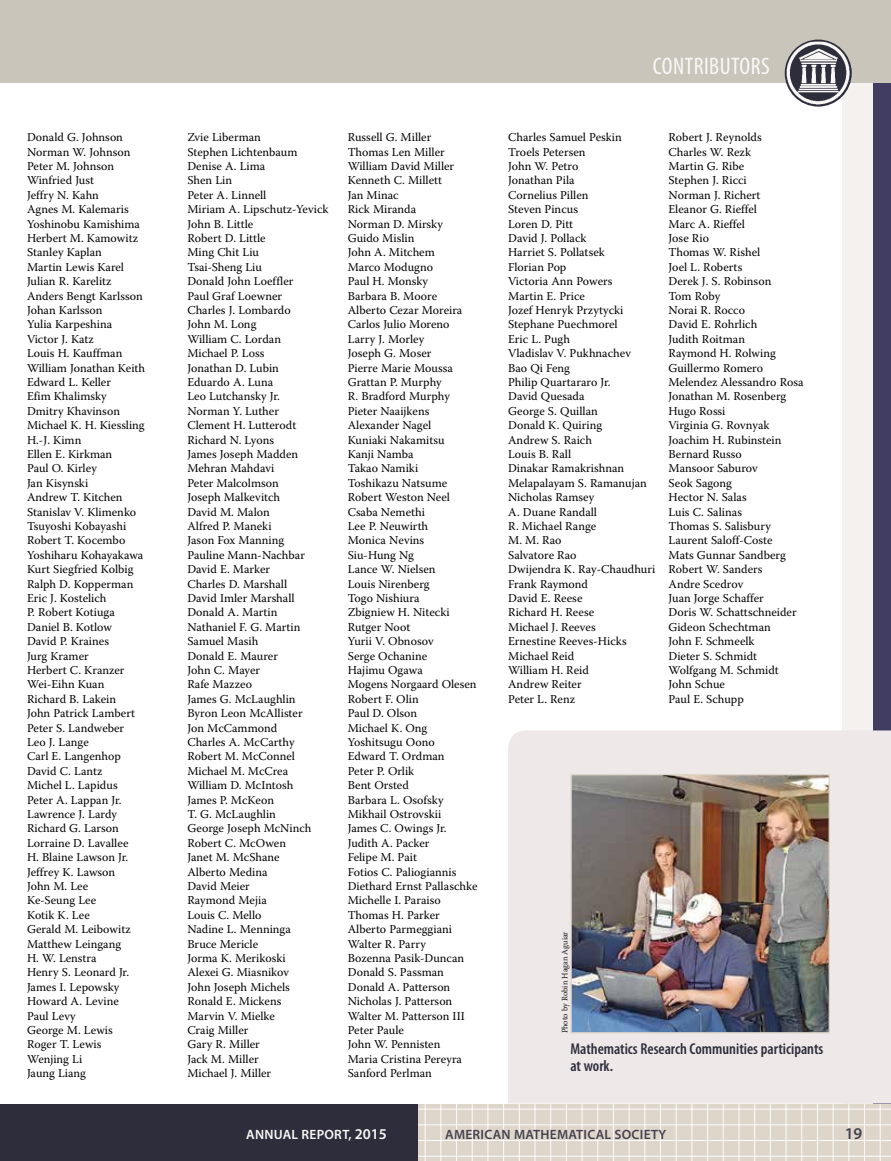
<style>
.page{position:relative;width:891px;height:1161px;background:#fff}
.page>*{position:absolute;margin:0;border:0;box-sizing:border-box;transform-origin:0 0}
.t1{font:condensed 24px "Myriad Pro";letter-spacing:.02em;color:#f9f8f6}
.t2{font:600 16.5px "Myriad Pro";color:#44414e}
.t3{font:600 condensed 15.75px/17.2px "Myriad Pro";color:#2e2d3c}
.t4{font:600 13.5px "Myriad Pro";letter-spacing:.02em;color:#45424f}
.t5{font:600 13.5px "Myriad Pro";letter-spacing:.02em;color:#f9f8f6}
.t6{font:12px/14.4px "Warnock Pro";color:#000}
.t7{font:300 8.25px "Warnock Pro";color:#000}
.s1{font-size:15px}
</style>
<div class="page">
<div style="left:843px;top:78px;width:48px;height:1028px;background:#f4f1ee"></div>
<div style="left:873px;top:0;width:18px;height:1161px;background:#413d62"></div>
<div style="left:0;top:0;width:891px;height:83px;background:#cac5bb"></div>
<div style="left:0;top:1104px;width:419px;height:57px;background:#2e2d3c"></div>
<div style="left:418px;top:1104px;width:473px;height:57px;background:#ded6cb"></div>
<hr style="left:418px;top:1104px;width:1px;height:57px;background:#fff">
<hr style="left:425px;top:1104px;width:1px;height:57px;background:#fff">
<hr style="left:441px;top:1104px;width:1px;height:57px;background:#fff">
<hr style="left:456px;top:1104px;width:1px;height:57px;background:#fff">
<hr style="left:472px;top:1104px;width:1px;height:57px;background:#fff">
<hr style="left:488px;top:1104px;width:1px;height:57px;background:#fff">
<hr style="left:503px;top:1104px;width:1px;height:57px;background:#fff">
<hr style="left:519px;top:1104px;width:1px;height:57px;background:#fff">
<hr style="left:535px;top:1104px;width:1px;height:57px;background:#fff">
<hr style="left:550px;top:1104px;width:1px;height:57px;background:#fff">
<hr style="left:566px;top:1104px;width:1px;height:57px;background:#fff">
<hr style="left:582px;top:1104px;width:1px;height:57px;background:#fff">
<hr style="left:598px;top:1104px;width:1px;height:57px;background:#fff">
<hr style="left:613px;top:1104px;width:1px;height:57px;background:#fff">
<hr style="left:629px;top:1104px;width:1px;height:57px;background:#fff">
<hr style="left:645px;top:1104px;width:1px;height:57px;background:#fff">
<hr style="left:660px;top:1104px;width:1px;height:57px;background:#fff">
<hr style="left:676px;top:1104px;width:1px;height:57px;background:#fff">
<hr style="left:692px;top:1104px;width:1px;height:57px;background:#fff">
<hr style="left:707px;top:1104px;width:1px;height:57px;background:#fff">
<hr style="left:723px;top:1104px;width:1px;height:57px;background:#fff">
<hr style="left:739px;top:1104px;width:1px;height:57px;background:#fff">
<hr style="left:754px;top:1104px;width:1px;height:57px;background:#fff">
<hr style="left:770px;top:1104px;width:1px;height:57px;background:#fff">
<hr style="left:786px;top:1104px;width:1px;height:57px;background:#fff">
<hr style="left:801px;top:1104px;width:1px;height:57px;background:#fff">
<hr style="left:817px;top:1104px;width:1px;height:57px;background:#fff">
<hr style="left:833px;top:1104px;width:1px;height:57px;background:#fff">
<hr style="left:849px;top:1104px;width:1px;height:57px;background:#fff">
<hr style="left:864px;top:1104px;width:1px;height:57px;background:#fff">
<hr style="left:880px;top:1104px;width:1px;height:57px;background:#fff">
<hr style="left:418px;top:1160px;width:473px;height:1px;background:#fff">
<hr style="left:418px;top:1156px;width:473px;height:1px;background:#fff">
<hr style="left:418px;top:1140px;width:473px;height:1px;background:#fff">
<hr style="left:418px;top:1125px;width:473px;height:1px;background:#fff">
<hr style="left:418px;top:1109px;width:473px;height:1px;background:#fff">
<hr style="left:418px;top:1104px;width:473px;height:1px;background:#fff">
<hr style="left:890px;top:1104px;width:1px;height:57px;background:#fff">
<img style="left:785px;top:42px;width:67px;height:66px">
<div style="left:508px;top:730px;width:383px;height:374px;background:#eee8e8"></div>
<img style="left:572px;top:776px;width:256px;height:255px">
<div style="left:570px;top:774px;width:260px;height:259px;border:1px solid #ded6cb"></div>
<h1 class="t1" style="left:653px;top:52px;width:118px">CONTRIBUTORS</h1>
<p class="t6" style="left:27px;top:130px;width:120px">Donald G. Johnson<br>Norman W. Johnson<br>Peter M. Johnson<br>Winfried Just<br>Jeffry N. Kahn<br>Agnes M. Kalemaris<br>Yoshinobu Kamishima<br>Herbert M. Kamowitz<br>Stanley Kaplan<br>Martin Lewis Karel<br>Julian R. Karelitz<br>Anders Bengt Karlsson<br>Johan Karlsson<br>Yulia Karpeshina<br>Victor J. Katz<br>Louis H. Kauffman<br>William Jonathan Keith<br>Edward L. Keller<br>Efim Khalimsky<br>Dmitry Khavinson<br>Michael K. H. Kiessling<br>H.-J. Kimn<br>Ellen E. Kirkman<br>Paul O. Kirley<br>Jan Kisynski<br>Andrew T. Kitchen<br>Stanislav V. Klimenko<br>Tsuyoshi Kobayashi<br>Robert T. Kocembo<br>Yoshiharu Kohayakawa<br>Kurt Siegfried Kolbig<br>Ralph D. Kopperman<br>Eric J. Kostelich<br>P. Robert Kotiuga<br>Daniel B. Kotlow<br>David P. Kraines<br>Jurg Kramer<br>Herbert C. Kranzer<br>Wei-Eihn Kuan<br>Richard B. Lakein<br>John Patrick Lambert<br>Peter S. Landweber<br>Leo J. Lange<br>Carl E. Langenhop<br>David C. Lantz<br>Michel L. Lapidus<br>Peter A. Lappan Jr.<br>Lawrence J. Lardy<br>Richard G. Larson<br>Lorraine D. Lavallee<br>H. Blaine Lawson Jr.<br>Jeffrey K. Lawson<br>John M. Lee<br>Ke-Seung Lee<br>Kotik K. Lee<br>Gerald M. Leibowitz<br>Matthew Leingang<br>H. W. Lenstra<br>Henry S. Leonard Jr.<br>James I. Lepowsky<br>Howard A. Levine<br>Paul Levy<br>George M. Lewis<br>Roger T. Lewis<br>Wenjing Li<br>Jaung Liang</p>
<p class="t6" style="left:187px;top:130px;width:143px">Zvie Liberman<br>Stephen Lichtenbaum<br>Denise A. Lima<br>Shen Lin<br>Peter A. Linnell<br>Miriam A. Lipschutz-Yevick<br>John B. Little<br>Robert D. Little<br>Ming Chit Liu<br>Tsai-Sheng Liu<br>Donald John Loeffler<br>Paul Graf Loewner<br>Charles J. Lombardo<br>John M. Long<br>William C. Lordan<br>Michael P. Loss<br>Jonathan D. Lubin<br>Eduardo A. Luna<br>Leo Lutchansky Jr.<br>Norman Y. Luther<br>Clement H. Lutterodt<br>Richard N. Lyons<br>James Joseph Madden<br>Mehran Mahdavi<br>Peter Malcolmson<br>Joseph Malkevitch<br>David M. Malon<br>Alfred P. Maneki<br>Jason Fox Manning<br>Pauline Mann-Nachbar<br>David E. Marker<br>Charles D. Marshall<br>David Imler Marshall<br>Donald A. Martin<br>Nathaniel F. G. Martin<br>Samuel Masih<br>Donald E. Maurer<br>John C. Mayer<br>Rafe Mazzeo<br>James G. McLaughlin<br>Byron Leon McAllister<br>Jon McCammond<br>Charles A. McCarthy<br>Robert M. McConnel<br>Michael M. McCrea<br>William D. McIntosh<br>James P. McKeon<br>T. G. McLaughlin<br>George Joseph McNinch<br>Robert C. McOwen<br>Janet M. McShane<br>Alberto Medina<br>David Meier<br>Raymond Mejia<br>Louis C. Mello<br>Nadine L. Menninga<br>Bruce Mericle<br>Jorma K. Merikoski<br>Alexei G. Miasnikov<br>John Joseph Michels<br>Ronald E. Mickens<br>Marvin V. Mielke<br>Craig Miller<br>Gary R. Miller<br>Jack M. Miller<br>Michael J. Miller</p>
<p class="t6" style="left:348px;top:130px;width:131px">Russell G. Miller<br>Thomas Len Miller<br>William David Miller<br>Kenneth C. Millett<br>Jan Minac<br>Rick Miranda<br>Norman D. Mirsky<br>Guido Mislin<br>John A. Mitchem<br>Marco Modugno<br>Paul H. Monsky<br>Barbara B. Moore<br>Alberto Cezar Moreira<br>Carlos Julio Moreno<br>Larry J. Morley<br>Joseph G. Moser<br>Pierre Marie Moussa<br>Grattan P. Murphy<br>R. Bradford Murphy<br>Pieter Naaijkens<br>Alexander Nagel<br>Kuniaki Nakamitsu<br>Kanji Namba<br>Takao Namiki<br>Toshikazu Natsume<br>Robert Weston Neel<br>Csaba Nemethi<br>Lee P. Neuwirth<br>Monica Nevins<br>Siu-Hung Ng<br>Lance W. Nielsen<br>Louis Nirenberg<br>Togo Nishiura<br>Zbigniew H. Nitecki<br>Rutger Noot<br>Yurii V. Obnosov<br>Serge Ochanine<br>Hajimu Ogawa<br>Mogens Norgaard Olesen<br>Robert F. Olin<br>Paul D. Olson<br>Michael K. Ong<br>Yoshitsugu Oono<br>Edward T. Ordman<br>Peter P. Orlik<br>Bent Orsted<br>Barbara L. Osofsky<br>Mikhail Ostrovskii<br>James C. Owings Jr.<br>Judith A. Packer<br>Felipe M. Pait<br>Fotios C. Paliogiannis<br>Diethard Ernst Pallaschke<br>Michelle I. Paraiso<br>Thomas H. Parker<br>Alberto Parmeggiani<br>Walter R. Parry<br>Bozenna Pasik-Duncan<br>Donald S. Passman<br>Donald A. Patterson<br>Nicholas J. Patterson<br>Walter M. Patterson III<br>Peter Paule<br>John W. Pennisten<br>Maria Cristina Pereyra<br>Sanford Perlman</p>
<p class="t6" style="left:508px;top:130px;width:149px">Charles Samuel Peskin<br>Troels Petersen<br>John W. Petro<br>Jonathan Pila<br>Cornelius Pillen<br>Steven Pincus<br>Loren D. Pitt<br>David J. Pollack<br>Harriet S. Pollatsek<br>Florian Pop<br>Victoria Ann Powers<br>Martin E. Price<br>Jozef Henryk Przytycki<br>Stephane Puechmorel<br>Eric L. Pugh<br>Vladislav V. Pukhnachev<br>Bao Qi Feng<br>Philip Quartararo Jr.<br>David Quesada<br>George S. Quillan<br>Donald K. Quiring<br>Andrew S. Raich<br>Louis B. Rall<br>Dinakar Ramakrishnan<br>Melapalayam S. Ramanujan<br>Nicholas Ramsey<br>A. Duane Randall<br>R. Michael Range<br>M. M. Rao<br>Salvatore Rao<br>Dwijendra K. Ray-Chaudhuri<br>Frank Raymond<br>David E. Reese<br>Richard H. Reese<br>Michael J. Reeves<br>Ernestine Reeves-Hicks<br>Michael Reid<br>William H. Reid<br>Andrew Reiter<br>Peter L. Renz</p>
<p class="t6" style="left:669px;top:130px;width:137px">Robert J. Reynolds<br>Charles W. Rezk<br>Martin G. Ribe<br>Stephen J. Ricci<br>Norman J. Richert<br>Eleanor G. Rieffel<br>Marc A. Rieffel<br>Jose Rio<br>Thomas W. Rishel<br>Joel L. Roberts<br>Derek J. S. Robinson<br>Tom Roby<br>Norai R. Rocco<br>David E. Rohrlich<br>Judith Roitman<br>Raymond H. Rolwing<br>Guillermo Romero<br>Melendez Alessandro Rosa<br>Jonathan M. Rosenberg<br>Hugo Rossi<br>Virginia G. Rovnyak<br>Joachim H. Rubinstein<br>Bernard Russo<br>Mansoor Saburov<br>Seok Sagong<br>Hector N. Salas<br>Luis C. Salinas<br>Thomas S. Salisbury<br>Laurent Saloff-Coste<br>Mats Gunnar Sandberg<br>Robert W. Sanders<br>Andre Scedrov<br>Juan Jorge Schaffer<br>Doris W. Schattschneider<br>Gideon Schechtman<br>John F. Schmeelk<br>Dieter S. Schmidt<br>Wolfgang M. Schmidt<br>John Schue<br>Paul E. Schupp</p>
<p class="t7" style="left:560px;top:1033px;width:104px;rotate:-90deg">Photo by Robin Hagan Aguiar</p>
<h3 class="t3" style="left:570px;top:1040px;width:254px">Mathematics Research Communities participants at work.</h3>
<p class="t5" style="left:246px;top:1125px;width:142px">ANNUAL REPORT, <span class="s1">2015</span></p>
<p class="t4" style="left:445px;top:1125px;width:223px">AMERICAN MATHEMATICAL SOCIETY</p>
<h2 class="t2" style="left:845px;top:1123px;width:19px">19</h2>
</div>
